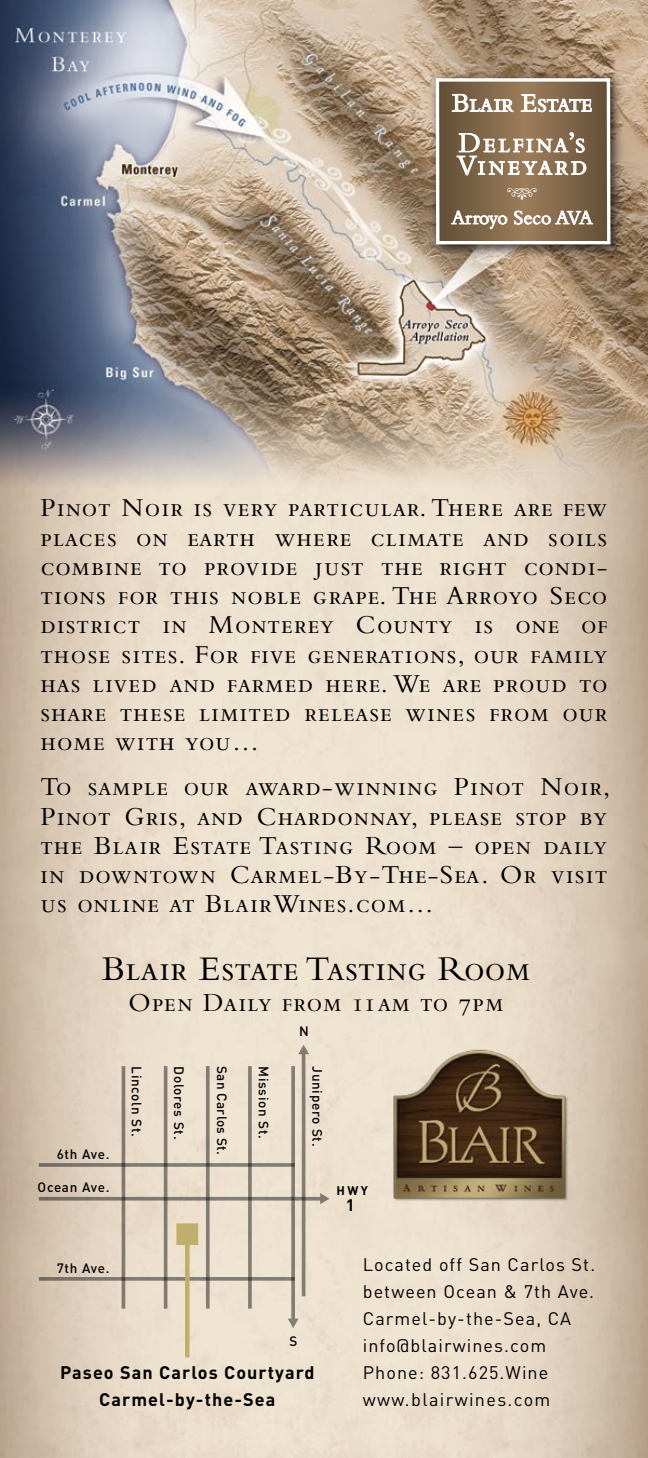
<style>
.page{position:relative;width:648px;height:1458px;background:#fff}
.page>*{position:absolute;margin:0;border:0;box-sizing:border-box;transform-origin:0 0}
.t1{font:36px "Bembo SC";letter-spacing:.005em;color:#000}
.t2{font:29.25px/22.5px "Bembo SC";letter-spacing:.08em;color:#fff}
.t3{font:27px/29.2px "Bembo SC";letter-spacing:.03em;color:#000;text-align:justify}
.t4{font:27px "Bembo SC";letter-spacing:-.02em;color:#fff}
.t5{font:20.25px "Bembo";letter-spacing:-.015em;color:#fff}
.t6{font:18px/27px "DIN";letter-spacing:.06em;color:#000}
.t7{font:700 18px/27px "DIN";letter-spacing:.06em;color:#000;text-align:center}
.t8{font:700 16.43px "DIN";color:#000}
.t9{font:500 13.5px "DIN";letter-spacing:.05em;color:#000}
.t10{font:500 13.5px "DIN";letter-spacing:.02em;color:#000}
.t11{font:700 12.38px "DIN";color:#000}
</style>
<div class="page">
<img style="left:0;top:0;width:648px;height:1458px">
<svg style="left:39px;top:1163px;width:252px;height:4px"></svg>
<svg style="left:39px;top:1197px;width:281px;height:4px"></svg>
<svg style="left:320px;top:1193px;width:10px;height:11px"></svg>
<svg style="left:39px;top:1277px;width:252px;height:4px"></svg>
<hr style="left:122px;top:1066px;width:3px;height:243px;background:#8b8e90">
<hr style="left:164px;top:1066px;width:3px;height:243px;background:#8b8e90">
<svg style="left:206px;top:1066px;width:4px;height:243px"></svg>
<svg style="left:248px;top:1066px;width:4px;height:243px"></svg>
<svg style="left:291px;top:1066px;width:4px;height:253px"></svg>
<svg style="left:288px;top:1319px;width:11px;height:9px"></svg>
<hr style="left:302px;top:1053px;width:3px;height:243px;background:#8b8e90">
<svg style="left:298px;top:1045px;width:11px;height:9px"></svg>
<div style="left:176px;top:1223px;width:22px;height:22px;background:#bfaf6a;border:3px solid #bfaf6a"></div>
<div style="left:185px;top:1234px;width:5px;height:124px;background:#bfaf6a"></div>
<div style="left:179px;top:1226px;width:17px;height:17px;background:#bfaf6a;border-radius:50%"></div>
<img style="left:376px;top:1038px;width:210px;height:180px">
<img style="left:424px;top:67px;width:205px;height:195px">
<svg style="left:440px;top:82px;width:166px;height:158px;background:#7c6347"></svg>
<div style="left:436px;top:78px;width:174px;height:166px;border:3px solid #fff"></div>
<svg style="left:452px;top:94px;width:61px;height:18px"></svg>
<svg style="left:521px;top:94px;width:71px;height:18px"></svg>
<svg style="left:457px;top:132px;width:129px;height:43px;background:#a08c74"></svg>
<svg style="left:451px;top:211px;width:56px;height:18px"></svg>
<svg style="left:514px;top:211px;width:79px;height:14px"></svg>
<svg style="left:508px;top:188px;width:29px;height:12px"></svg>
<p class="t4" style="left:452px;top:88px;width:141px">Blair Estate</p>
<p class="t2" style="left:457px;top:132px;width:132px">Delfina’s<br>Vineyard</p>
<p class="t5" style="left:452px;top:206px;width:143px">Arroyo Seco AVA</p>
<p class="t3" style="left:40px;top:494px;width:568px">Pinot Noir is very particular. There are few places on earth where climate and soils combine to provide just the right condi&shy;tions for this noble grape. The Arroyo Seco district in Monterey County is one of those sites. For five generations, our family has lived and farmed here. We are proud to share these limited release wines from our home with you…</p>
<p class="t3" style="left:40px;top:772px;width:571px">To sample our award-winning Pinot Noir, Pinot Gris, and Chardonnay, please stop by the Blair Estate Tasting Room – open daily in downtown Carmel-By-The-Sea. Or visit us online at BlairWines.com…</p>
<h1 class="t1" style="left:102px;top:949px;width:430px">Blair Estate Tasting Room</h1>
<p class="t3" style="left:129px;top:988px;width:376px">Open Daily from 11am to 7pm</p>
<p class="t9" style="left:57px;top:1146px;width:54px">6th Ave.</p>
<p class="t9" style="left:299px;top:1022px;width:11px">N</p>
<p class="t9" style="left:145px;top:1066px;width:72px;rotate:90deg">Lincoln St.</p>
<p class="t9" style="left:188px;top:1066px;width:75px;rotate:90deg">Dolores St.</p>
<p class="t10" style="left:231px;top:1066px;width:90px;rotate:90deg">San Carlos St.</p>
<p class="t9" style="left:272px;top:1066px;width:74px;rotate:90deg">Mission St.</p>
<p class="t9" style="left:326px;top:1066px;width:82px;rotate:90deg">Junipero St.</p>
<p class="t9" style="left:38px;top:1179px;width:73px">Ocean Ave.</p>
<p class="t11" style="left:336px;top:1182px;width:33px">HWY</p>
<p class="t8" style="left:346px;top:1195px;width:10px">1</p>
<p class="t9" style="left:57px;top:1259px;width:54px">7th Ave.</p>
<p class="t9" style="left:289px;top:1332px;width:9px">S</p>
<p class="t7" style="left:60px;top:1358px;width:256px">Paseo San Carlos Courtyard<br>Carmel-by-the-Sea</p>
<p class="t6" style="left:363px;top:1251px;width:234px">Located off San Carlos St. between Ocean &amp; 7th Ave.<br>Carmel-by-the-Sea, CA info@blairwines.com<br>Phone: 831.625.Wine www.blairwines.com</p>
</div>
